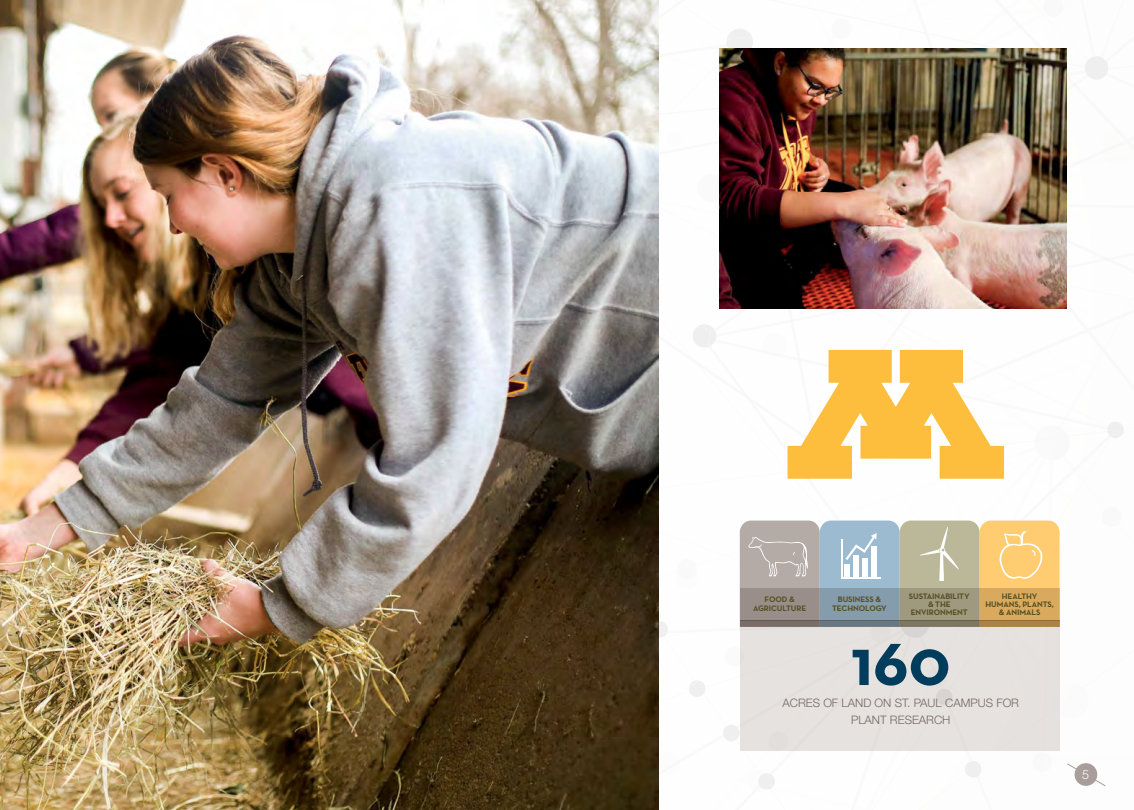
<style>
.page{position:relative;width:1134px;height:810px;background:#fff}
.page>*{position:absolute;margin:0;border:0;box-sizing:border-box;transform-origin:0 0}
.t1{font:700 67.5px "Neutraface Text";color:#003d5d}
.t2{font:300 12.6px "Helvetica Neue";color:#fff}
.t3{font:300 11.7px/16.8px "Helvetica Neue";color:#756761;text-align:center}
.t4{font:700 8.1px/8.1px "Neutraface Text";letter-spacing:-.01em;color:#565024;text-align:center}
</style>
<div class="page">
<img style="left:0;top:0;width:1124px;height:810px">
<svg style="left:740px;top:620px;width:320px;height:7px;background:#807562"></svg>
<div style="left:740px;top:627px;width:320px;height:123px;background:#e3dfdd"></div>
<p class="t4" style="left:753px;top:594px;width:55px;line-height:9px">FOOD &amp;<br>AGRICULTURE</p>
<p class="t4" style="left:832px;top:594px;width:56px;line-height:9px">BUSINESS &amp;<br>TECHNOLOGY</p>
<p class="t4" style="left:909px;top:592px;width:62px">SUSTAINABILITY &amp; THE<br>ENVIRONMENT</p>
<p class="t4" style="left:986px;top:592px;width:70px">HEALTHY<br>HUMANS, PLANTS, &amp; ANIMALS</p>
<h1 class="t1" style="left:851px;top:619px;width:101px">160</h1>
<h3 class="t3" style="left:782px;top:694px;width:238px">ACRES OF LAND ON ST. PAUL CAMPUS FOR<br>PLANT RESEARCH</h3>
<h2 class="t2" style="left:1082px;top:766px;width:8px">5</h2>
</div>
